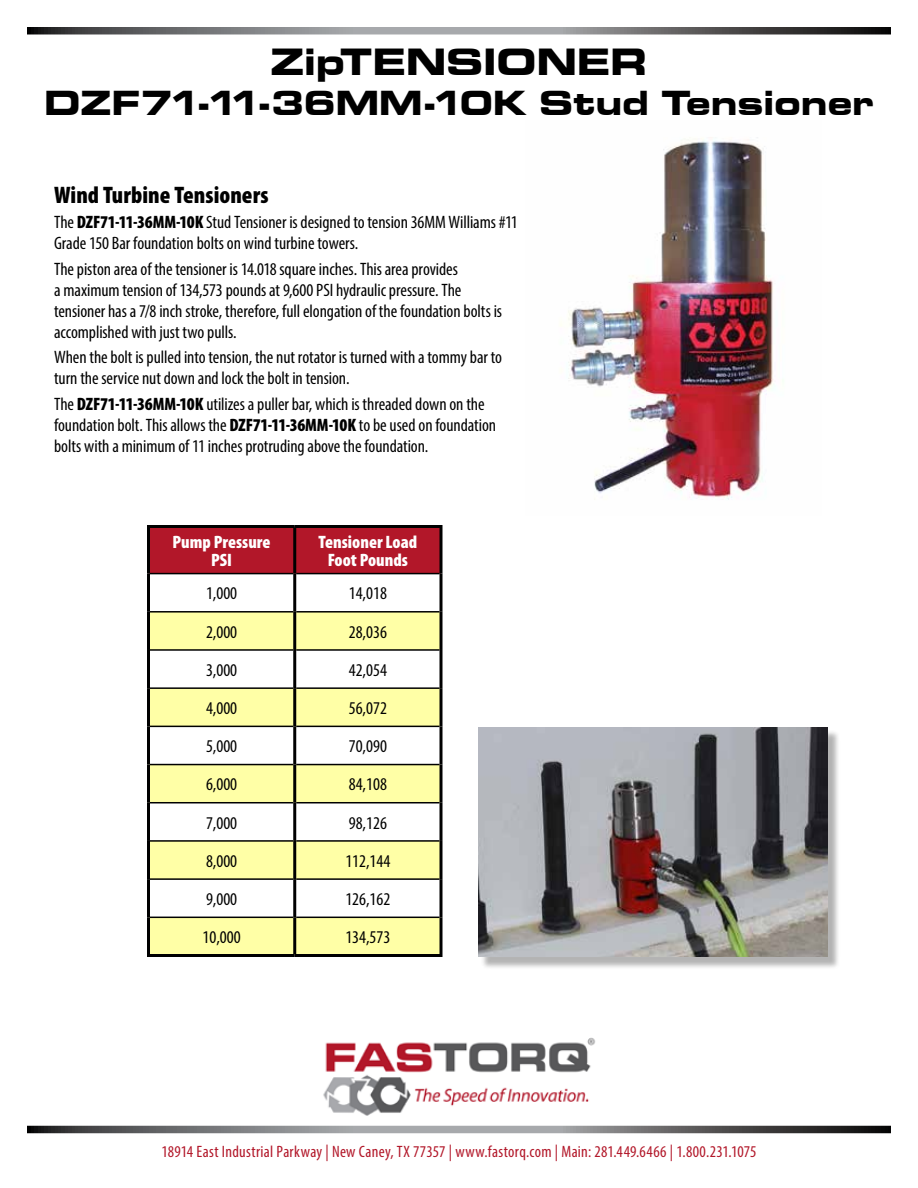
<style>
.page{position:relative;width:918px;height:1188px;background:#fff}
.page>*{position:absolute;margin:0;border:0;box-sizing:border-box;transform-origin:0 0}
.t1{font:36px "Palindrome Expanded S Si Bold Expanded";letter-spacing:-.015em;color:#000}
.t2{font:33px "Palindrome Expanded S Si Bold Expanded";letter-spacing:-.005em;color:#000}
.t3{font:900 condensed 24px "Myriad Pro";letter-spacing:.005em;color:#000}
.t4{font:condensed 18px/21px "Myriad Pro";letter-spacing:-.005em;color:#000}
.t5{font:900 condensed 18px/18px "Myriad Pro";color:#fff;text-align:center}
.t6{font:condensed 16.5px "Myriad Pro";letter-spacing:.015em;color:#b21729}
.s1{font-weight:900}
</style>
<div class="page">
<svg style="left:27px;top:1126px;width:864px;height:7px;background:#6e6e70"></svg>
<svg style="left:27px;top:27px;width:864px;height:7px;background:#6e6e70"></svg>
<img style="left:323px;top:1037px;width:273px;height:79px">
<div style="left:150px;top:528px;width:290px;height:45px;background:#b21729"></div>
<svg style="left:150px;top:613px;width:290px;height:341px;fill:#ffffa6"></svg>
<hr style="left:150px;top:573px;width:143px;height:1px;background:#000">
<hr style="left:296px;top:573px;width:144px;height:1px;background:#000">
<hr style="left:150px;top:611px;width:143px;height:2px;background:#000">
<hr style="left:296px;top:611px;width:144px;height:2px;background:#000">
<hr style="left:150px;top:649px;width:143px;height:2px;background:#000">
<hr style="left:296px;top:649px;width:144px;height:2px;background:#000">
<hr style="left:150px;top:687px;width:143px;height:2px;background:#000">
<hr style="left:296px;top:687px;width:144px;height:2px;background:#000">
<hr style="left:150px;top:726px;width:143px;height:1px;background:#000">
<hr style="left:296px;top:726px;width:144px;height:1px;background:#000">
<hr style="left:150px;top:764px;width:143px;height:1px;background:#000">
<hr style="left:296px;top:764px;width:144px;height:1px;background:#000">
<hr style="left:150px;top:802px;width:143px;height:1px;background:#000">
<hr style="left:296px;top:802px;width:144px;height:1px;background:#000">
<hr style="left:150px;top:840px;width:143px;height:2px;background:#000">
<hr style="left:296px;top:840px;width:144px;height:2px;background:#000">
<hr style="left:150px;top:878px;width:143px;height:2px;background:#000">
<hr style="left:296px;top:878px;width:144px;height:2px;background:#000">
<hr style="left:150px;top:917px;width:143px;height:1px;background:#000">
<hr style="left:296px;top:917px;width:144px;height:1px;background:#000">
<hr style="left:440px;top:528px;width:2px;height:46px;background:#000">
<hr style="left:440px;top:574px;width:2px;height:38px;background:#000">
<hr style="left:440px;top:612px;width:2px;height:38px;background:#000">
<hr style="left:440px;top:650px;width:2px;height:38px;background:#000">
<hr style="left:440px;top:688px;width:2px;height:38px;background:#000">
<hr style="left:440px;top:726px;width:2px;height:39px;background:#000">
<hr style="left:440px;top:765px;width:2px;height:38px;background:#000">
<hr style="left:440px;top:803px;width:2px;height:38px;background:#000">
<hr style="left:440px;top:841px;width:2px;height:38px;background:#000">
<hr style="left:440px;top:879px;width:2px;height:38px;background:#000">
<hr style="left:440px;top:917px;width:2px;height:37px;background:#000">
<hr style="left:295px;top:525px;width:147px;height:3px;background:#000">
<hr style="left:295px;top:954px;width:147px;height:3px;background:#000">
<hr style="left:147px;top:525px;width:148px;height:3px;background:#000">
<hr style="left:147px;top:528px;width:3px;height:46px;background:#000">
<hr style="left:293px;top:528px;width:3px;height:46px;background:#000">
<hr style="left:147px;top:574px;width:3px;height:38px;background:#000">
<hr style="left:293px;top:574px;width:3px;height:38px;background:#000">
<hr style="left:147px;top:612px;width:3px;height:38px;background:#000">
<hr style="left:293px;top:612px;width:3px;height:38px;background:#000">
<hr style="left:147px;top:650px;width:3px;height:38px;background:#000">
<hr style="left:293px;top:650px;width:3px;height:38px;background:#000">
<hr style="left:147px;top:688px;width:3px;height:38px;background:#000">
<hr style="left:293px;top:688px;width:3px;height:38px;background:#000">
<hr style="left:147px;top:726px;width:3px;height:39px;background:#000">
<hr style="left:293px;top:726px;width:3px;height:39px;background:#000">
<hr style="left:147px;top:765px;width:3px;height:38px;background:#000">
<hr style="left:293px;top:765px;width:3px;height:38px;background:#000">
<hr style="left:147px;top:803px;width:3px;height:38px;background:#000">
<hr style="left:293px;top:803px;width:3px;height:38px;background:#000">
<hr style="left:147px;top:841px;width:3px;height:38px;background:#000">
<hr style="left:293px;top:841px;width:3px;height:38px;background:#000">
<hr style="left:147px;top:879px;width:3px;height:38px;background:#000">
<hr style="left:293px;top:879px;width:3px;height:38px;background:#000">
<hr style="left:147px;top:917px;width:3px;height:37px;background:#000">
<hr style="left:293px;top:917px;width:3px;height:37px;background:#000">
<hr style="left:147px;top:954px;width:148px;height:3px;background:#000">
<img style="left:560px;top:137px;width:213px;height:363px">
<div style="left:481px;top:730px;width:360px;height:240px;background:#000;opacity:.3"></div>
<img style="left:478px;top:728px;width:350px;height:229px">
<h1 class="t1" style="left:270px;top:36px;width:379px">ZipTENSIONER</h1>
<h2 class="t2" style="left:44px;top:79px;width:832px">DZF71-11-36MM-10K Stud Tensioner</h2>
<h3 class="t3" style="left:54px;top:179px;width:216px">Wind Turbine Tensioners</h3>
<p class="t4" style="left:54px;top:211px;width:465px">The <span class="s1">DZF71-11-36MM-10K</span> Stud Tensioner is designed to tension 36MM Williams #11<br>Grade 150 Bar foundation bolts on wind turbine towers.</p>
<p class="t4" style="left:54px;top:258px;width:450px">The piston area of the tensioner is 14.018 square inches. This area provides<br>a maximum tension of 134,573 pounds at 9,600 PSI hydraulic pressure. The tensioner has a 7/8 inch stroke, therefore, full elongation of the foundation bolts is accomplished with just two pulls.</p>
<p class="t4" style="left:54px;top:346px;width:450px">When the bolt is pulled into tension, the nut rotator is turned with a tommy bar to turn the service nut down and lock the bolt in tension.</p>
<p class="t4" style="left:54px;top:393px;width:444px">The <span class="s1">DZF71-11-36MM-10K</span> utilizes a puller bar, which is threaded down on the foundation bolt. This allows the <span class="s1">DZF71-11-36MM-10K</span> to be used on foundation bolts with a minimum of 11 inches protruding above the foundation.</p>
<p class="t5" style="left:173px;top:532px;width:99px">Pump Pressure<br>PSI</p>
<p class="t5" style="left:319px;top:532px;width:100px">Tensioner Load<br>Foot Pounds</p>
<p class="t4" style="left:206px;top:583px;width:33px">1,000</p>
<p class="t4" style="left:349px;top:583px;width:40px">14,018</p>
<p class="t4" style="left:206px;top:621px;width:33px">2,000</p>
<p class="t4" style="left:349px;top:621px;width:40px">28,036</p>
<p class="t4" style="left:206px;top:659px;width:33px">3,000</p>
<p class="t4" style="left:349px;top:659px;width:40px">42,054</p>
<p class="t4" style="left:206px;top:697px;width:33px">4,000</p>
<p class="t4" style="left:349px;top:697px;width:40px">56,072</p>
<p class="t4" style="left:206px;top:736px;width:33px">5,000</p>
<p class="t4" style="left:349px;top:736px;width:40px">70,090</p>
<p class="t4" style="left:206px;top:774px;width:33px">6,000</p>
<p class="t4" style="left:349px;top:774px;width:40px">84,108</p>
<p class="t4" style="left:206px;top:812px;width:33px">7,000</p>
<p class="t4" style="left:349px;top:812px;width:40px">98,126</p>
<p class="t4" style="left:206px;top:850px;width:33px">8,000</p>
<p class="t4" style="left:345px;top:850px;width:47px">112,144</p>
<p class="t4" style="left:206px;top:888px;width:33px">9,000</p>
<p class="t4" style="left:345px;top:888px;width:47px">126,162</p>
<p class="t4" style="left:203px;top:927px;width:40px">10,000</p>
<p class="t4" style="left:345px;top:927px;width:47px">134,573</p>
<p class="t6" style="left:162px;top:1142px;width:596px">18914 East Industrial Parkway | New Caney, TX 77357 | www.fastorq.com | Main: 281.449.6466 | 1.800.231.1075</p>
</div>
